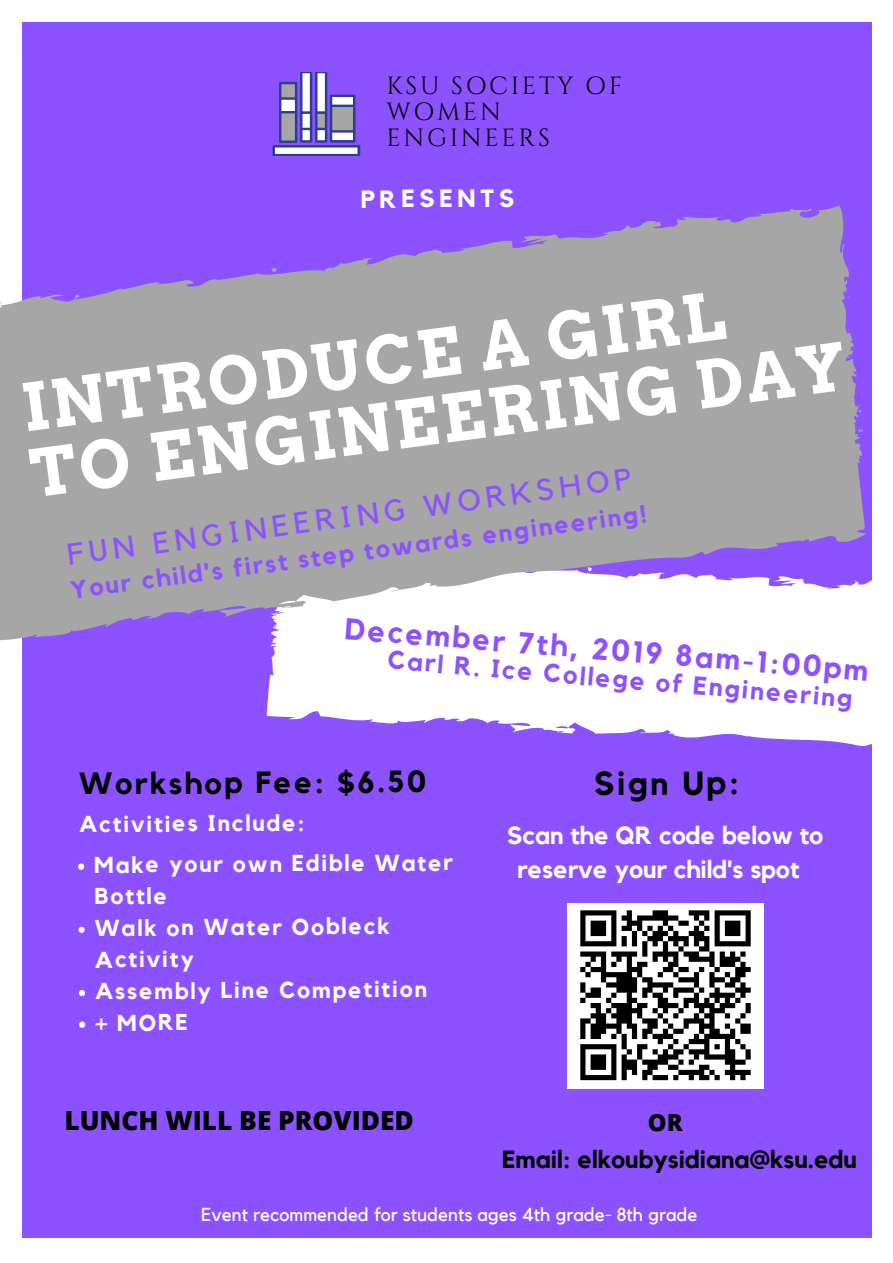
<style>
.page{position:relative;width:893px;height:1263px;background:#fff}
.page>*{position:absolute;margin:0;border:0;box-sizing:border-box;transform-origin:0 0}
.t1{font:700 65.25px/67px "Arvo";color:#fff}
.t2{font:700 33.08px "Kollektif";letter-spacing:.075em;color:#000}
.t3{font:700 30.45px "Kollektif";letter-spacing:.075em;color:#000}
.t4{font:700 30px "Kollektif";color:#8c52ff}
.t5{font:30px "Kollektif";color:#8c52ff}
.t6{font:800 26.25px "Open Sans";color:#000}
.t7{font:700 25.5px "Kollektif";color:#8c52ff}
.t8{font:700 24.83px "Kollektif";color:#8c52ff}
.t9{font:24.83px/25.9px "Cinzel";letter-spacing:.11em;color:#000}
.t10{font:700 24.83px "Kollektif";letter-spacing:.185em;color:#fff}
.t11{font:700 24.75px/34.3px "Kollektif";color:#fff;text-align:center}
.t12{font:700 24.75px "Kollektif";color:#000}
.t13{font:800 23.62px "Open Sans";color:#000}
.t14{font:700 22.88px/31.6px "Kollektif";letter-spacing:.075em;color:#fff}
.t15{font:18.75px "Kollektif";color:#fff}
</style>
<div class="page">
<div style="left:23px;top:23px;width:848px;height:1215px;background:#8c52ff"></div>
<svg style="left:266px;top:654px;width:606px;height:111px;fill:#fff"></svg>
<svg style="left:0;top:196px;width:872px;height:458px;fill:#a6a6a6"></svg>
<svg style="left:272px;top:72px;width:88px;height:83px"></svg>
<img style="left:567px;top:903px;width:196px;height:186px">
<svg style="left:78px;top:863px;width:6px;height:7px"></svg>
<svg style="left:78px;top:927px;width:7px;height:6px"></svg>
<svg style="left:79px;top:990px;width:6px;height:6px"></svg>
<svg style="left:79px;top:1021px;width:6px;height:7px"></svg>
<p class="t9" style="left:386px;top:74px;width:237px">KSU SOCIETY OF<br>WOMEN<br>ENGINEERS</p>
<p class="t10" style="left:361px;top:187px;width:155px">PRESENTS</p>
<h1 class="t1" style="left:17px;top:378px;width:823px;rotate:-8deg">INTRODUCE A GIRL<br>TO ENGINEERING DAY</h1>
<h3 class="t5" style="left:65px;top:542px;width:571px;rotate:-8deg">FUN ENGINEERING WORKSHOP</h3>
<p class="t8" style="left:69px;top:581px;width:583px;rotate:-8deg">Your child's first step towards engineering!</p>
<h3 class="t4" style="left:346px;top:613px;width:527px;rotate:5deg">December 7th, 2019 8am-1:00pm</h3>
<p class="t7" style="left:389px;top:647px;width:468px;rotate:5deg">Carl R. Ice College of Engineering</p>
<h3 class="t3" style="left:79px;top:768px;width:349px">Workshop Fee: $6.50</h3>
<p class="t14" style="left:94px;top:804px;width:360px;line-height:40.1px;text-indent:-15px">Activities Include:<br>Make your own Edible Water</p>
<p class="t14" style="left:94px;top:881px;width:334px">Bottle<br>Walk on Water Oobleck<br>Activity<br>Assembly Line Competition + MORE</p>
<p class="t6" style="left:64px;top:1102px;width:351px">LUNCH WILL BE PROVIDED</p>
<h2 class="t2" style="left:594px;top:768px;width:147px">Sign Up:</h2>
<p class="t11" style="left:507px;top:819px;width:318px">Scan the QR code below to reserve your child's spot</p>
<p class="t13" style="left:648px;top:1106px;width:36px">OR</p>
<p class="t12" style="left:502px;top:1148px;width:356px">Email: elkoubysidiana@ksu.edu</p>
<p class="t15" style="left:201px;top:1206px;width:498px">Event recommended for students ages 4th grade- 8th grade</p>
</div>
